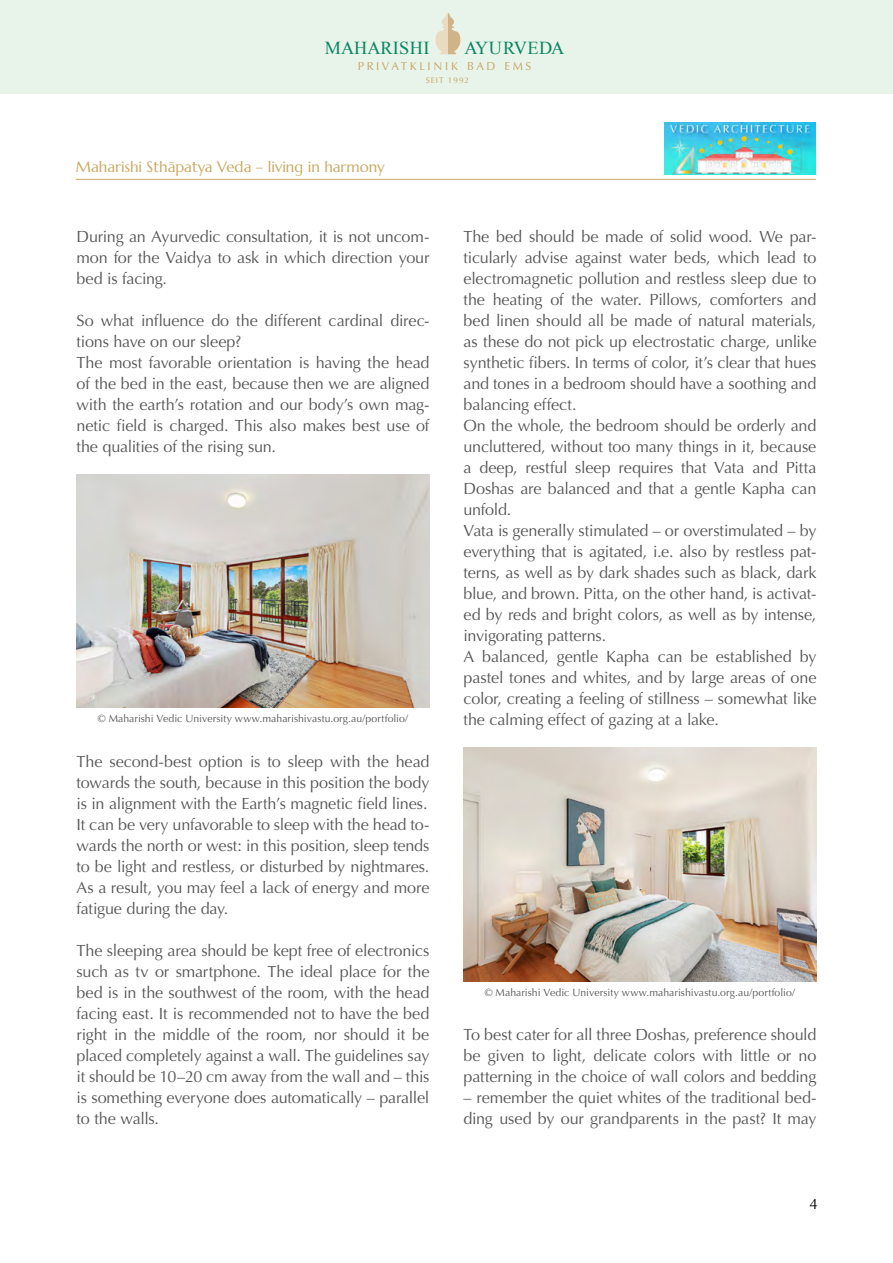
<style>
.page{position:relative;width:893px;height:1263px;background:#fff}
.page>*{position:absolute;margin:0;border:0;box-sizing:border-box;transform-origin:0 0}
.t1{font:18.3px "Times New Roman";color:#098565}
.t2{font:18.3px "Times New Roman";letter-spacing:.02em;color:#098565}
.t3{font:16.2px/21px "Optima";letter-spacing:-.01em;color:#555756}
.t4{font:15px "Marcellus";color:#cba75e}
.t5{font:15px "Optima";color:#000}
.t6{font:11.4px "Optima";letter-spacing:.23em;color:#c5a162}
.t7{font:10.5px "Optima";color:#555756}
.t8{font:8.25px "Optima";letter-spacing:.12em;color:#c5a162}
</style>
<div class="page">
<hr style="left:76px;top:179px;width:740px;height:1px;background:#cba75e">
<img style="left:665px;top:122px;width:151px;height:53px">
<img style="left:77px;top:474px;width:352px;height:234px">
<img style="left:463px;top:748px;width:353px;height:234px">
<div style="left:0;top:0;width:893px;height:94px;background:#e8f4e9"></div>
<svg style="left:435px;top:13px;width:26px;height:41px"></svg>
<p class="t1" style="left:325px;top:36px;width:106px">MAHARISHI</p>
<p class="t2" style="left:464px;top:36px;width:101px">AYURVEDA</p>
<p class="t6" style="left:358px;top:59px;width:175px">PRIVATKLINIK BAD EMS</p>
<p class="t8" style="left:426px;top:75px;width:45px">SEIT 1992</p>
<p class="t4" style="left:76px;top:158px;width:310px">Maharishi Sthāpatya Veda – living in harmony</p>
<p class="t3" style="left:77px;top:227px;width:354px;text-align:justify">During an Ayurvedic consultation, it is not uncom&shy;mon for the Vaidya to ask in which direction your bed is facing.</p>
<p class="t3" style="left:77px;top:311px;width:354px">So what influence do the different cardinal direc&shy;tions have on our sleep?<br>The most favorable orientation is having the head of the bed in the east, because then we are aligned with the earth’s rotation and our body’s own mag&shy;netic field is charged. This also makes best use of the qualities of the rising sun.</p>
<p class="t7" style="left:98px;top:712px;width:312px">© Maharishi Vedic University www.maharishivastu.org.au/portfolio/</p>
<p class="t3" style="left:77px;top:752px;width:354px">The second-best option is to sleep with the head towards the south, because in this position the body is in alignment with the Earth’s magnetic field lines.<br>It can be very unfavorable to sleep with the head to&shy;wards the north or west: in this position, sleep tends to be light and restless, or disturbed by nightmares.<br>As a result, you may feel a lack of energy and more fatigue during the day.</p>
<p class="t3" style="left:77px;top:941px;width:354px;text-align:justify">The sleeping area should be kept free of electronics such as tv or smartphone. The ideal place for the bed is in the southwest of the room, with the head facing east. It is recommended not to have the bed right in the middle of the room, nor should it be placed completely against a wall. The guidelines say it should be 10–20 cm away from the wall and – this is something everyone does automatically – parallel to the walls.</p>
<p class="t3" style="left:463px;top:226px;width:354px">The bed should be made of solid wood. We par&shy;ticularly advise against water beds, which lead to electromagnetic pollution and restless sleep due to the heating of the water. Pillows, comforters and bed linen should all be made of natural materials, as these do not pick up electrostatic charge, unlike synthetic fibers. In terms of color, it’s clear that hues and tones in a bedroom should have a soothing and balancing effect.<br>On the whole, the bedroom should be orderly and uncluttered, without too many things in it, because a deep, restful sleep requires that Vata and Pitta Doshas are balanced and that a gentle Kapha can unfold.<br>Vata is generally stimulated – or overstimulated – by everything that is agitated, i.e. also by restless pat&shy;terns, as well as by dark shades such as black, dark blue, and brown. Pitta, on the other hand, is activat&shy;ed by reds and bright colors, as well as by intense, invigorating patterns.<br>A balanced, gentle Kapha can be established by pastel tones and whites, and by large areas of one color, creating a feeling of stillness – somewhat like the calming effect of gazing at a lake.</p>
<p class="t7" style="left:485px;top:986px;width:312px">© Maharishi Vedic University www.maharishivastu.org.au/portfolio/</p>
<p class="t3" style="left:463px;top:1024px;width:354px;text-align:justify">To best cater for all three Doshas, preference should be given to light, delicate colors with little or no patterning in the choice of wall colors and bedding</p>
<p class="t3" style="left:463px;top:1087px;width:354px">– remember the quiet whites of the traditional bed&shy;ding used by our grandparents in the past? It may</p>
<p class="t5" style="left:809px;top:1195px;width:10px">4</p>
</div>
